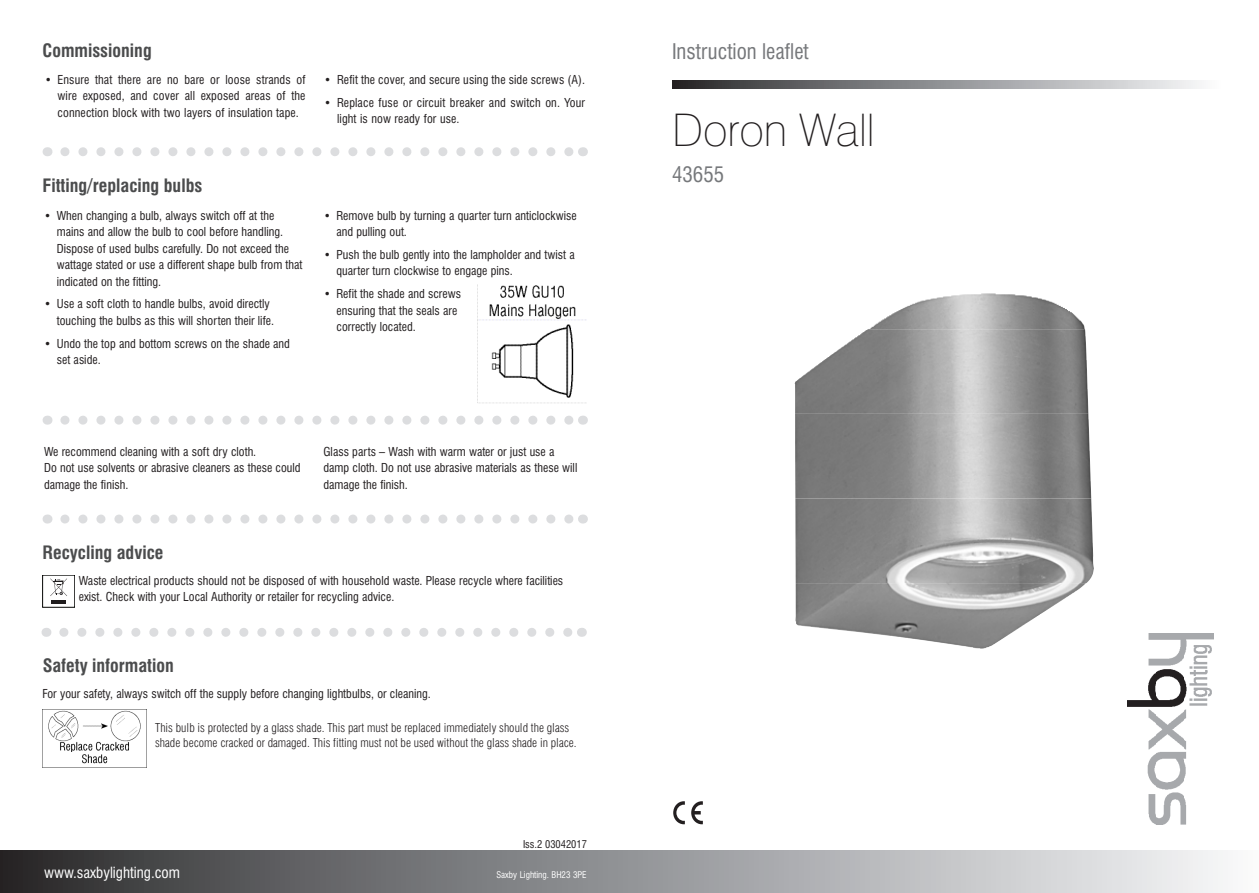
<style>
.page{position:relative;width:1259px;height:893px;background:#fff}
.page>*{position:absolute;margin:0;border:0;box-sizing:border-box;transform-origin:0 0}
.t1{font:100 45px "Swiss 721 BT";color:#231f20}
.t2{font:condensed 21px "Swiss 721 BT";color:#76787b}
.t3{font:700 condensed 18px "Swiss 721 BT";color:#4b4c4d}
.t4{font:condensed 15px "Swiss 721 BT";color:#fff}
.t5{font:condensed 12px/16.5px "Swiss 721 BT";color:#231f20}
.t6{font:300 condensed 12px/14.4px "Swiss 721 BT";color:#231f20}
.t7{font:condensed 10.5px "Swiss 721 BT";color:#231f20}
.t8{font:condensed 9px "Swiss 721 BT";color:#fff}
</style>
<div class="page">
<svg style="left:673px;top:801px;width:12px;height:23px"></svg>
<svg style="left:691px;top:801px;width:12px;height:23px"></svg>
<svg style="left:672px;top:80px;width:527px;height:9px;background:#8e8f91"></svg>
<div style="left:0;top:850px;width:1259px;height:43px;background:linear-gradient(to right,#2d2d2f,#f9fbfd)"></div>
<svg style="left:50px;top:578px;width:17px;height:18px"></svg>
<hr style="left:51px;top:600px;width:15px;height:4px;background:#201d1e">
<svg style="left:65px;top:147px;width:508px;height:9px"></svg>
<svg style="left:65px;top:416px;width:508px;height:9px"></svg>
<svg style="left:64px;top:628px;width:508px;height:9px"></svg>
<svg style="left:65px;top:514px;width:508px;height:9px"></svg>
<img style="left:43px;top:710px;width:103px;height:58px">
<img style="left:870px;top:293px;width:215px;height:36px">
<img style="left:794px;top:329px;width:294px;height:85px">
<img style="left:795px;top:414px;width:296px;height:84px">
<img style="left:795px;top:498px;width:299px;height:85px">
<img style="left:795px;top:583px;width:291px;height:66px">
<img style="left:477px;top:284px;width:109px;height:119px">
<img style="left:1127px;top:634px;width:87px;height:191px">
<p class="t3" style="left:43px;top:40px;width:111px">Commissioning</p>
<p class="t5" style="left:58px;top:71px;width:249px;text-align:justify;text-indent:-13px">• Ensure that there are no bare or loose strands of wire exposed, and cover all exposed areas of the connection block with two layers of insulation tape.</p>
<p class="t5" style="left:324px;top:71px;width:262px">• Refit the cover, and secure using the side screws (A).</p>
<p class="t5" style="left:337px;top:94px;width:249px;text-indent:-13px">• Replace fuse or circuit breaker and switch on. Your light is now ready for use.</p>
<p class="t3" style="left:43px;top:175px;width:161px">Fitting/replacing bulbs</p>
<p class="t5" style="left:57px;top:207px;width:247px;text-indent:-13px">• When changing a bulb, always switch off at the mains and allow the bulb to cool before handling.<br>Dispose of used bulbs carefully. Do not exceed the wattage stated or use a different shape bulb from that indicated on the fitting.</p>
<p class="t5" style="left:57px;top:296px;width:219px;text-indent:-13px">• Use a soft cloth to handle bulbs, avoid directly touching the bulbs as this will shorten their life.</p>
<p class="t5" style="left:57px;top:335px;width:235px;text-indent:-13px">• Undo the top and bottom screws on the shade and set aside.</p>
<p class="t5" style="left:336px;top:207px;width:242px;text-indent:-13px">• Remove bulb by turning a quarter turn anticlockwise and pulling out.</p>
<p class="t5" style="left:336px;top:246px;width:240px;text-indent:-13px">• Push the bulb gently into the lampholder and twist a quarter turn clockwise to engage pins.</p>
<p class="t5" style="left:324px;top:286px;width:139px">• Refit the shade and screws</p>
<p class="t5" style="left:336px;top:302px;width:122px">ensuring that the seals are</p>
<p class="t5" style="left:336px;top:319px;width:81px">correctly located.</p>
<p class="t5" style="left:44px;top:443px;width:214px">We recommend cleaning with a soft dry cloth.</p>
<p class="t5" style="left:44px;top:459px;width:258px">Do not use solvents or abrasive cleaners as these could damage the finish.</p>
<p class="t3" style="left:43px;top:542px;width:122px">Recycling advice</p>
<p class="t5" style="left:323px;top:443px;width:255px">Glass parts – Wash with warm water or just use a damp cloth. Do not use abrasive materials as these will damage the finish.</p>
<p class="t5" style="left:79px;top:572px;width:486px">Waste electrical products should not be disposed of with household waste. Please recycle where facilities exist. Check with your Local Authority or retailer for recycling advice.</p>
<p class="t3" style="left:43px;top:655px;width:133px">Safety information</p>
<p class="t5" style="left:43px;top:685px;width:390px">For your safety, always switch off the supply before changing lightbulbs, or cleaning.</p>
<p class="t6" style="left:155px;top:721px;width:423px">This bulb is protected by a glass shade. This part must be replaced immediately should the glass shade become cracked or damaged. This fitting must not be used without the glass shade in place.</p>
<p class="t4" style="left:44px;top:864px;width:138px">www.saxbylighting.com</p>
<p class="t7" style="left:523px;top:838px;width:65px">Iss.2 03042017</p>
<p class="t8" style="left:496px;top:870px;width:92px">Saxby Lighting. BH23 3PE</p>
<p class="t2" style="left:672px;top:39px;width:138px">Instruction leaflet</p>
<p class="t1" style="left:672px;top:103px;width:204px">Doron Wall</p>
<p class="t2" style="left:672px;top:162px;width:54px">43655</p>
</div>
